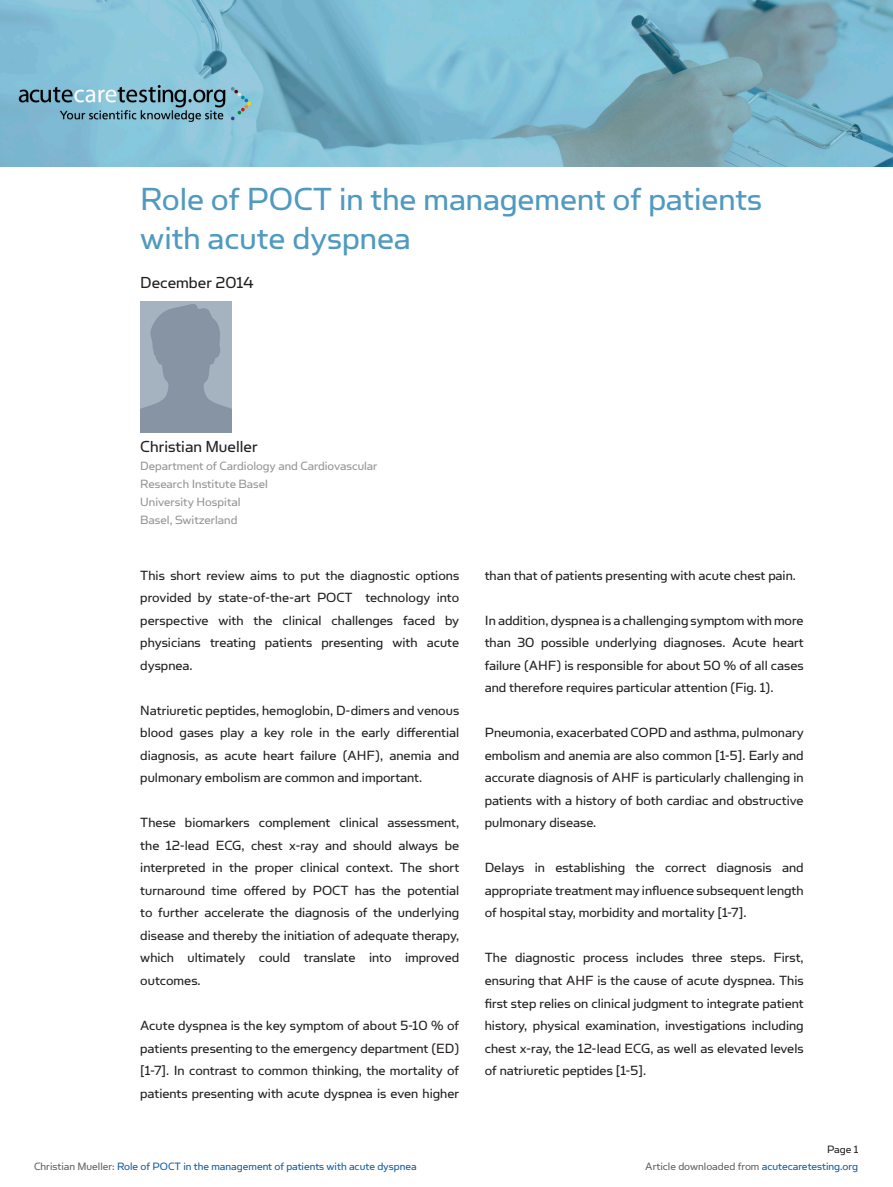
<style>
.page{position:relative;width:893px;height:1187px;background:#fff}
.page>*{position:absolute;margin:0;border:0;box-sizing:border-box;transform-origin:0 0}
.Overskrift{font:36px/39px "Simian Text Orangutan";color:#509ac0}
.Overskrift-2{font:18px "Simian Text Orangutan";color:#231f20}
.underoverskrift{font:15px/22.5px "Simian Text Orangutan";color:#231f20;text-align:justify}
.Overskrift-3{font:13.5px "Simian Text Orangutan";color:#939598}
.Heading_article{font:12px "Simian Text Orangutan";color:#175d9e}
.Heading_article-2{font:12px "Simian Text Orangutan";color:#636366}
.Heading_article-3{font:12px "Simian Text Orangutan";color:#231f20}
.s1{color:#636366}
.s2{color:#175d9e}
</style>
<div class="page">
<img style="left:140px;top:301px;width:92px;height:131px">
<img style="left:0;top:0;width:893px;height:167px">
<p class="Overskrift" style="left:140px;top:179px;width:623px">Role of POCT in the management of patients with acute dyspnea</p>
<p class="Overskrift-2" style="left:140px;top:273px;width:115px">December 2014</p>
<p class="Overskrift-2" style="left:140px;top:436px;width:119px">Christian Mueller</p>
<p class="Overskrift-3" style="left:140px;top:458px;width:239px">Department of Cardiology and Cardiovascular</p>
<p class="Overskrift-3" style="left:140px;top:476px;width:129px">Research Institute Basel</p>
<p class="Overskrift-3" style="left:140px;top:494px;width:102px">University Hospital</p>
<p class="Overskrift-3" style="left:140px;top:512px;width:99px">Basel, Switzerland</p>
<p class="underoverskrift" style="left:140px;top:563px;width:320px">This short review aims to put the diagnostic options provided by state-of-the-art POCT technology into perspective with the clinical challenges faced by physicians treating patients presenting with acute dyspnea.</p>
<p class="underoverskrift" style="left:140px;top:698px;width:320px">Natriuretic peptides, hemoglobin, D-dimers and venous blood gases play a key role in the early differential diagnosis, as acute heart failure (AHF), anemia and pulmonary embolism are common and important.</p>
<p class="underoverskrift" style="left:140px;top:811px;width:320px">These biomarkers complement clinical assessment, the 12-lead ECG, chest x-ray and should always be interpreted in the proper clinical context. The short turnaround time offered by POCT has the potential to further accelerate the diagnosis of the underlying disease and thereby the initiation of adequate therapy, which ultimately could translate into improved outcomes.</p>
<p class="underoverskrift" style="left:140px;top:1013px;width:320px">Acute dyspnea is the key symptom of about 5-10 % of patients presenting to the emergency department (ED) [1-7]. In contrast to common thinking, the mortality of patients presenting with acute dyspnea is even higher</p>
<p class="underoverskrift" style="left:485px;top:563px;width:313px">than that of patients presenting with acute chest pain.</p>
<p class="underoverskrift" style="left:485px;top:608px;width:320px">In addition, dyspnea is a challenging symptom with more than 30 possible underlying diagnoses. Acute heart failure (AHF) is responsible for about 50 % of all cases and therefore requires particular attention (Fig. 1).</p>
<p class="underoverskrift" style="left:485px;top:721px;width:320px">Pneumonia, exacerbated COPD and asthma, pulmonary embolism and anemia are also common [1-5]. Early and accurate diagnosis of AHF is particularly challenging in patients with a history of both cardiac and obstructive pulmonary disease.</p>
<p class="underoverskrift" style="left:485px;top:856px;width:320px">Delays in establishing the correct diagnosis and appropriate treatment may influence subsequent length of hospital stay, morbidity and mortality [1-7].</p>
<p class="underoverskrift" style="left:485px;top:946px;width:320px">The diagnostic process includes three steps. First, ensuring that AHF is the cause of acute dyspnea. This first step relies on clinical judgment to integrate patient history, physical examination, investigations including chest x-ray, the 12-lead ECG, as well as elevated levels of natriuretic peptides [1-5].</p>
<p class="Heading_article-3" style="left:827px;top:1142px;width:33px">Page 1</p>
<p class="Heading_article" style="left:34px;top:1159px;width:384px"><span class="s1">Christian Mueller:</span> Role of POCT in the management of patients with acute dyspnea</p>
<p class="Heading_article-2" style="left:645px;top:1159px;width:214px">Article downloaded from <span class="s2">acutecaretesting.org</span></p>
</div>
